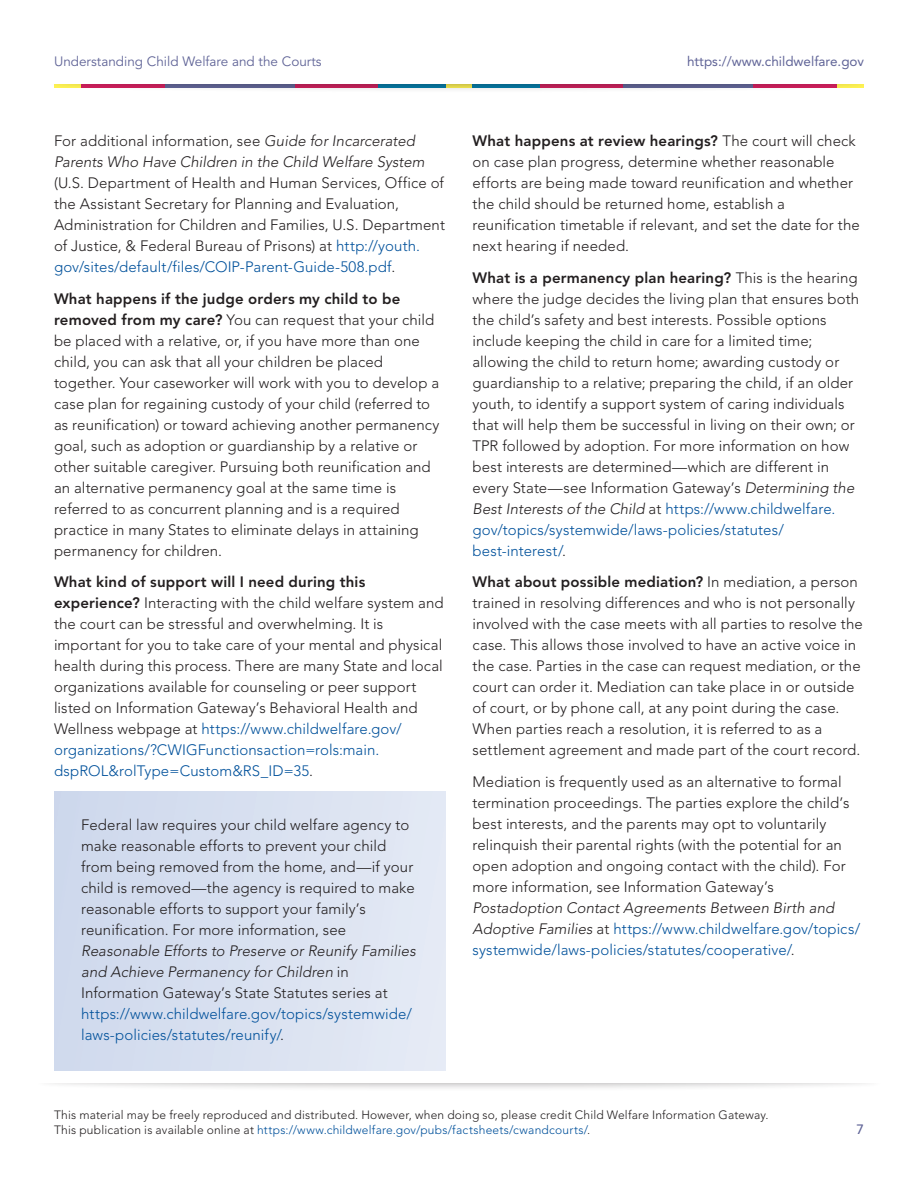
<style>
.page{position:relative;width:918px;height:1188px;background:#fff}
.page>*{position:absolute;margin:0;border:0;box-sizing:border-box;transform-origin:0 0}
.t1{font:300 15px/21px "Avenir";letter-spacing:.005em;color:#231f20}
.t2{font:13.5px "Avenir";color:#606497}
.t3{font:13.5px "Avenir";color:#606497}
.t4{font:500 13.5px "Avenir";color:#606497}
.t5{font:300 12px/15px "Avenir";letter-spacing:.015em;color:#231f20}
.s1{font-style:italic}
.s2{color:#01519b}
.s3{font-weight:800}
</style>
<div class="page">
<div style="left:34px;top:1065px;width:850px;height:27px;background:#231f20;opacity:.4"></div>
<div style="left:0;top:1058px;width:918px;height:25px;background:#fff"></div>
<div style="left:47px;top:66px;width:824px;height:27px;background:#231f20;opacity:.4"></div>
<div style="left:38px;top:58px;width:842px;height:25px;background:#fff"></div>
<div style="left:54px;top:792px;width:392px;height:279px;background:#d8e1f0"></div>
<p class="t2" style="left:54px;top:53px;width:269px">Understanding Child Welfare and the Courts</p>
<p class="t3" style="left:687px;top:53px;width:179px">https://www.childwelfare.gov</p>
<p class="t1" style="left:54px;top:131px;width:393px">For additional information, see <span class="s1">Guide for Incarcerated Parents Who Have Children in the Child Welfare System </span>(U.S. Department of Health and Human Services, Office of the Assistant Secretary for Planning and Evaluation, Administration for Children and Families, U.S. Department of Justice, &amp; Federal Bureau of Prisons) at <span class="s2">http://youth. gov/sites/default/files/COIP-Parent-Guide-508.pdf</span>.</p>
<p class="t1" style="left:54px;top:288px;width:387px"><span class="s3">What happens if the judge orders my child to be removed from my care?</span> You can request that your child be placed with a relative, or, if you have more than one child, you can ask that all your children be placed together. Your caseworker will work with you to develop a case plan for regaining custody of your child (referred to as reunification) or toward achieving another permanency goal, such as adoption or guardianship by a relative or other suitable caregiver. Pursuing both reunification and an alternative permanency goal at the same time is referred to as concurrent planning and is a required practice in many States to eliminate delays in attaining permanency for children.</p>
<p class="t1" style="left:54px;top:572px;width:391px"><span class="s3">What kind of support will I need during this experience?</span> Interacting with the child welfare system and the court can be stressful and overwhelming. It is important for you to take care of your mental and physical health during this process. There are many State and local organizations available for counseling or peer support listed on Information Gateway’s Behavioral Health and Wellness webpage at <span class="s2">https://www.childwelfare.gov/ organizations/?CWIGFunctionsaction=rols:main. dspROL&amp;rolType=Custom&amp;RS_ID=35</span>.</p>
<p class="t1" style="left:81px;top:814px;width:336px">Federal law requires your child welfare agency to make reasonable efforts to prevent your child from being removed from the home, and—if your child is removed—the agency is required to make reasonable efforts to support your family’s reunification. For more information, see <span class="s1">Reasonable Efforts to Preserve or Reunify Families and Achieve Permanency for Children</span> in Information Gateway’s State Statutes series at <span class="s2">https://www.childwelfare.gov/topics/systemwide/ laws-policies/statutes/reunify/</span>.</p>
<p class="t1" style="left:472px;top:131px;width:389px"><span class="s3">What happens at review hearings?</span> The court will check on case plan progress, determine whether reasonable efforts are being made toward reunification and whether the child should be returned home, establish a reunification timetable if relevant, and set the date for the next hearing if needed.</p>
<p class="t1" style="left:472px;top:267px;width:388px"><span class="s3">What is a permanency plan hearing?</span> This is the hearing where the judge decides the living plan that ensures both the child’s safety and best interests. Possible options include keeping the child in care for a limited time; allowing the child to return home; awarding custody or guardianship to a relative; preparing the child, if an older youth, to identify a support system of caring individuals that will help them be successful in living on their own; or TPR followed by adoption. For more information on how best interests are determined—which are different in every State—see Information Gateway’s <span class="s1">Determining the Best Interests of the Child</span> at <span class="s2">https://www.childwelfare. gov/topics/systemwide/laws-policies/statutes/ best-interest/</span>.</p>
<p class="t1" style="left:472px;top:572px;width:392px"><span class="s3">What about possible mediation?</span> In mediation, a person trained in resolving differences and who is not personally involved with the case meets with all parties to resolve the case. This allows those involved to have an active voice in the case. Parties in the case can request mediation, or the court can order it. Mediation can take place in or outside of court, or by phone call, at any point during the case.<br>When parties reach a resolution, it is referred to as a settlement agreement and made part of the court record.</p>
<p class="t1" style="left:472px;top:771px;width:389px">Mediation is frequently used as an alternative to formal termination proceedings. The parties explore the child’s best interests, and the parents may opt to voluntarily relinquish their parental rights (with the potential for an open adoption and ongoing contact with the child). For more information, see Information Gateway’s <span class="s1">Postadoption Contact Agreements Between Birth and Adoptive Families</span> at <span class="s2">https://www.childwelfare.gov/topics/ systemwide/laws-policies/statutes/cooperative/</span>.</p>
<p class="t5" style="left:54px;top:1107px;width:716px">This material may be freely reproduced and distributed. However, when doing so, please credit Child Welfare Information Gateway.<br>This publication is available online at <span class="s2">https://www.childwelfare.gov/pubs/factsheets/cwandcourts/</span>.</p>
<p class="t4" style="left:857px;top:1122px;width:9px">7</p>
</div>
